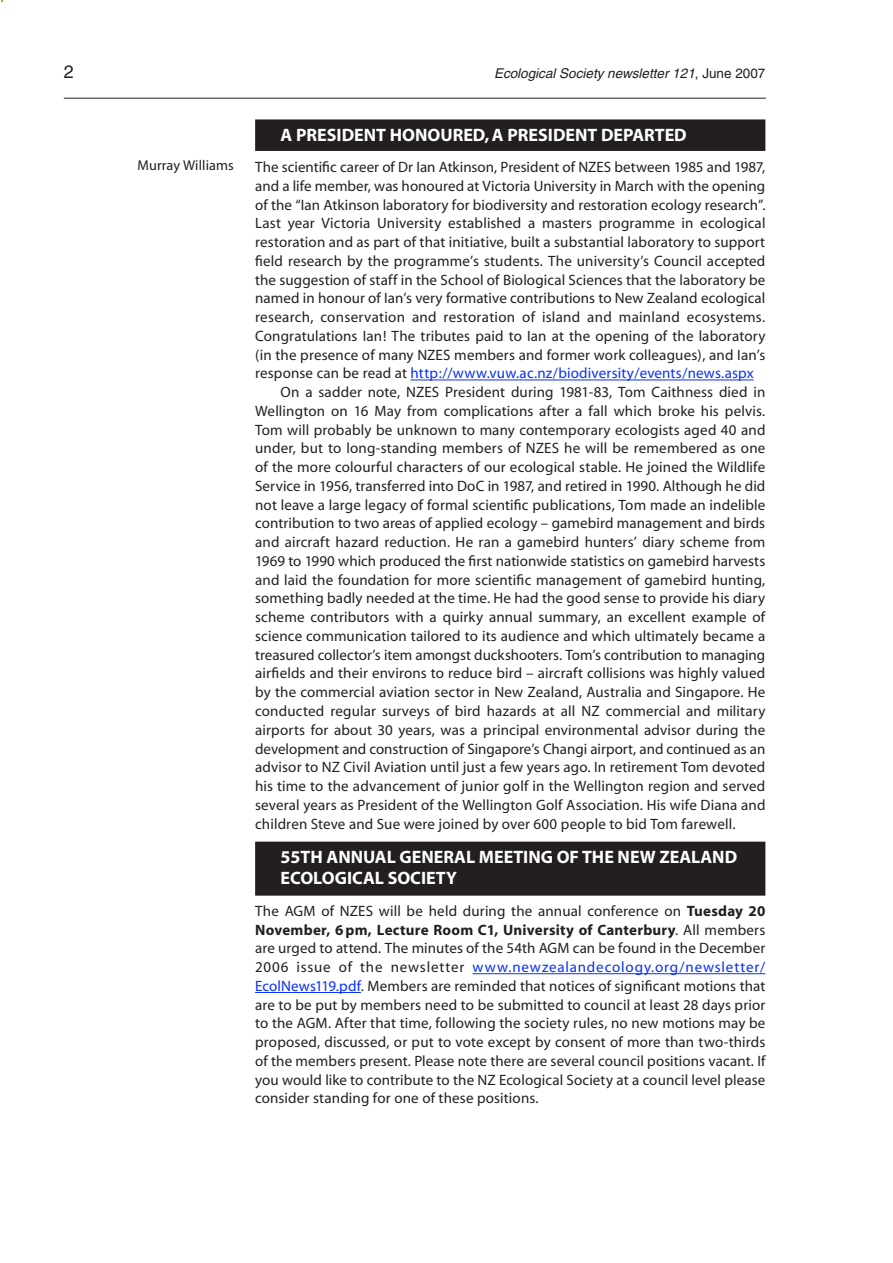
<style>
.page{position:relative;width:893px;height:1263px;background:#fff}
.page>*{position:absolute;margin:0;border:0;box-sizing:border-box;transform-origin:0 0}
.t1{font:700 18px/21.6px "Myriad";color:#fff}
.t2{font:18px "Helvetica";color:#231f20}
.t3{font:15px/18.8px "Myriad";letter-spacing:.01em;color:#231f20;text-align:justify}
.t4{font:15px "Myriad";letter-spacing:.01em;color:#0930fb}
.t5{font:14.25px "Myriad";letter-spacing:.01em;color:#231f20}
.t6{font:italic 13.5px "Helvetica";color:#231f20}
.s1{font-style:normal}
.s2{color:#231f20}
.s3{font-weight:700}
.s4{color:#0930fb}
</style>
<div class="page">
<hr style="left:64px;top:98px;width:702px;height:1px;background:#231f20">
<div style="left:255px;top:119px;width:510px;height:32px;background:#231f20"></div>
<hr style="left:410px;top:380px;width:344px;height:1px;background:#0930fb">
<div style="left:255px;top:842px;width:510px;height:54px;background:#231f20"></div>
<hr style="left:472px;top:973px;width:293px;height:1px;background:#0930fb">
<hr style="left:255px;top:992px;width:106px;height:1px;background:#0930fb">
<p class="t2" style="left:64px;top:61px;width:12px">2</p>
<p class="t6" style="left:494px;top:65px;width:273px">Ecological Society newsletter 121<span class="s1">, June 2007</span></p>
<p class="t5" style="left:137px;top:159px;width:98px">Murray Williams</p>
<p class="t1" style="left:281px;top:124px;width:408px">A PRESIDENT HONOURED,A PRESIDENT DEPARTED</p>
<p class="t3" style="left:255px;top:158px;width:512px">The scientific career of Dr Ian Atkinson, President of NZES between 1985 and 1987,</p>
<p class="t3" style="left:255px;top:177px;width:512px">and a life member, was honoured at Victoria University in March with the opening</p>
<p class="t3" style="left:255px;top:196px;width:512px">of the “Ian Atkinson laboratory for biodiversity and restoration ecology research”.</p>
<p class="t3" style="left:255px;top:215px;width:512px">Last year Victoria University established a masters programme in ecological</p>
<p class="t3" style="left:255px;top:233px;width:512px">restoration and as part of that initiative, built a substantial laboratory to support</p>
<p class="t3" style="left:255px;top:252px;width:512px">field research by the programme’s students. The university’s Council accepted</p>
<p class="t3" style="left:255px;top:271px;width:512px">the suggestion of staff in the School of Biological Sciences that the laboratory be</p>
<p class="t3" style="left:255px;top:290px;width:512px">named in honour of Ian’s very formative contributions to New Zealand ecological</p>
<p class="t3" style="left:255px;top:308px;width:512px">research, conservation and restoration of island and mainland ecosystems.</p>
<p class="t3" style="left:255px;top:327px;width:512px">Congratulations Ian! The tributes paid to Ian at the opening of the laboratory</p>
<p class="t3" style="left:255px;top:346px;width:512px">(in the presence of many NZES members and former work colleagues), and Ian’s</p>
<p class="t4" style="left:255px;top:366px;width:500px"><span class="s2">response can be read at</span> http://www.vuw.ac.nz/biodiversity/events/news.aspx</p>
<p class="t3" style="left:281px;top:383px;width:486px">On a sadder note, NZES President during 1981-83, Tom Caithness died in</p>
<p class="t3" style="left:255px;top:402px;width:512px">Wellington on 16 May from complications after a fall which broke his pelvis.</p>
<p class="t3" style="left:255px;top:421px;width:512px">Tom will probably be unknown to many contemporary ecologists aged 40 and</p>
<p class="t3" style="left:255px;top:440px;width:512px">under, but to long-standing members of NZES he will be remembered as one</p>
<p class="t3" style="left:255px;top:458px;width:512px">of the more colourful characters of our ecological stable. He joined the Wildlife</p>
<p class="t3" style="left:255px;top:477px;width:512px">Service in 1956, transferred into DoC in 1987, and retired in 1990. Although he did</p>
<p class="t3" style="left:255px;top:496px;width:512px">not leave a large legacy of formal scientific publications, Tom made an indelible</p>
<p class="t3" style="left:255px;top:515px;width:512px">contribution to two areas of applied ecology – gamebird management and birds</p>
<p class="t3" style="left:255px;top:533px;width:512px">and aircraft hazard reduction. He ran a gamebird hunters’ diary scheme from</p>
<p class="t3" style="left:255px;top:552px;width:512px">1969 to 1990 which produced the first nationwide statistics on gamebird harvests</p>
<p class="t3" style="left:255px;top:571px;width:512px">and laid the foundation for more scientific management of gamebird hunting,</p>
<p class="t3" style="left:255px;top:590px;width:512px">something badly needed at the time. He had the good sense to provide his diary</p>
<p class="t3" style="left:255px;top:608px;width:512px">scheme contributors with a quirky annual summary, an excellent example of</p>
<p class="t3" style="left:255px;top:627px;width:512px">science communication tailored to its audience and which ultimately became a</p>
<p class="t3" style="left:255px;top:646px;width:512px">treasured collector’s item amongst duckshooters. Tom’s contribution to managing</p>
<p class="t3" style="left:255px;top:665px;width:512px">airfields and their environs to reduce bird – aircraft collisions was highly valued</p>
<p class="t3" style="left:255px;top:683px;width:512px">by the commercial aviation sector in New Zealand, Australia and Singapore. He</p>
<p class="t3" style="left:255px;top:702px;width:512px">conducted regular surveys of bird hazards at all NZ commercial and military</p>
<p class="t3" style="left:255px;top:721px;width:512px">airports for about 30 years, was a principal environmental advisor during the</p>
<p class="t3" style="left:255px;top:740px;width:512px">development and construction of Singapore’s Changi airport, and continued as an</p>
<p class="t3" style="left:255px;top:758px;width:512px">advisor to NZ Civil Aviation until just a few years ago. In retirement Tom devoted</p>
<p class="t3" style="left:255px;top:777px;width:512px">his time to the advancement of junior golf in the Wellington region and served</p>
<p class="t3" style="left:255px;top:796px;width:512px">several years as President of the Wellington Golf Association. His wife Diana and</p>
<p class="t3" style="left:255px;top:815px;width:482px">children Steve and Sue were joined by over 600 people to bid Tom farewell.</p>
<p class="t1" style="left:281px;top:847px;width:458px">55TH ANNUAL GENERAL MEETING OF THE NEW ZEALAND<br>ECOLOGICAL SOCIETY</p>
<p class="t3" style="left:255px;top:902px;width:512px">The AGM of NZES will be held during the annual conference on <span class="s3">Tuesday 20<br>November, 6pm, Lecture Room C1, University of Canterbury</span>. All members are urged to attend. The minutes of the 54th AGM can be found in the December 2006 issue of the newsletter <span class="s4">www.newzealandecology.org/newsletter/ EcolNews119.pdf</span>. Members are reminded that notices of significant motions that are to be put by members need to be submitted to council at least 28 days prior to the AGM. After that time, following the society rules, no new motions may be proposed, discussed, or put to vote except by consent of more than two-thirds of the members present. Please note there are several council positions vacant. If you would like to contribute to the NZ Ecological Society at a council level please consider standing for one of these positions.</p>
</div>
